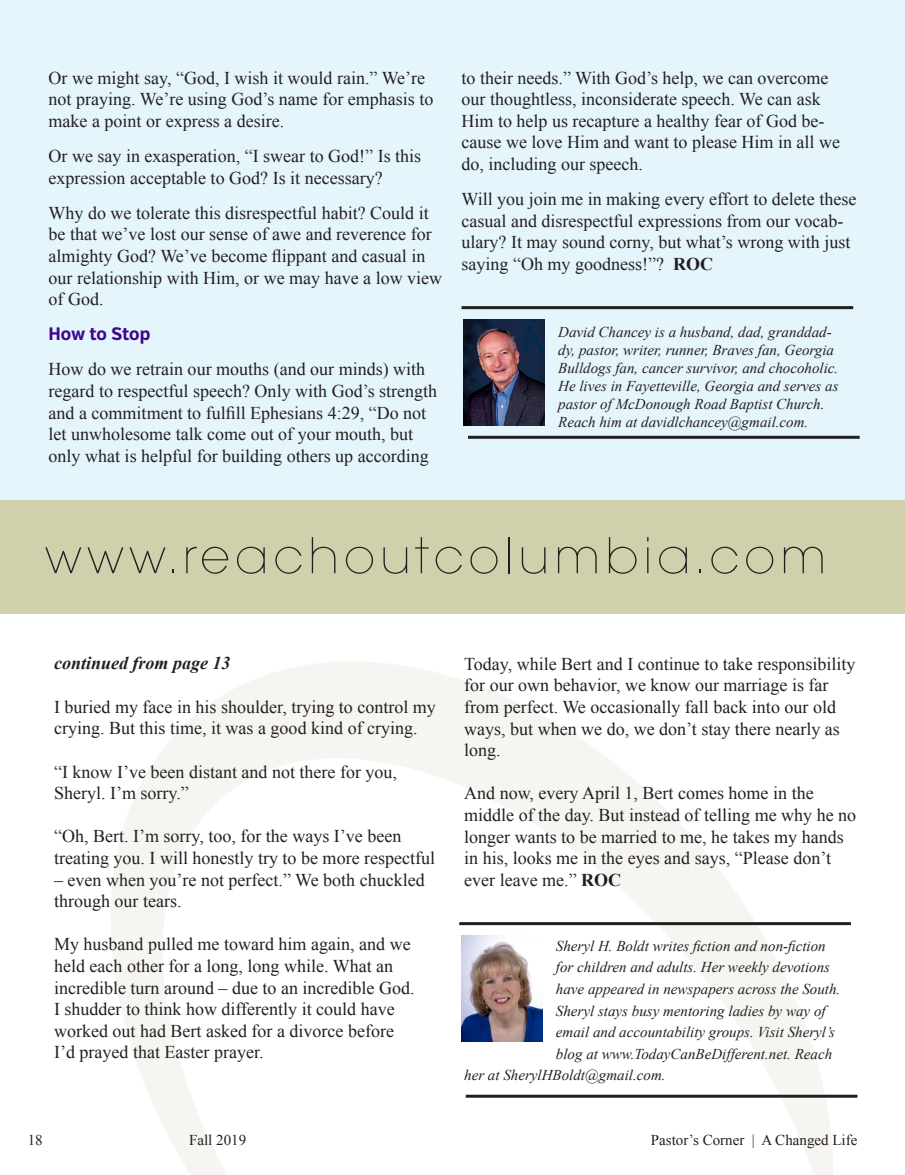
<style>
.page{position:relative;width:905px;height:1175px;background:#fff}
.page>*{position:absolute;margin:0;border:0;box-sizing:border-box;transform-origin:0 0}
.t1{font:200 54px "Avant Garde Gothic Itc T";letter-spacing:.09em;color:#231f20}
.t2{font:18px/21.6px "Times New Roman";color:#231f20}
.t3{font:italic 700 18px "Times New Roman";color:#231f20}
.t4{font:700 18px "Verb Cond";letter-spacing:-.005em;color:#40068b}
.t5{font:italic 15px/18px "Times New Roman";color:#231f20}
.t6{font:15px "Times New Roman";color:#231f20}
.s1{font-weight:700}
</style>
<div class="page">
<svg style="left:111px;top:662px;width:412px;height:322px;fill:#f7f5f2"></svg>
<svg style="left:117px;top:706px;width:741px;height:468px"></svg>
<div style="left:0;top:0;width:904px;height:526px;background:#e5f5fc"></div>
<div style="left:0;top:500px;width:904px;height:114px;background:#d0d1ac"></div>
<img style="left:463px;top:319px;width:81px;height:107px">
<hr style="left:468px;top:436px;width:391px;height:3px;background:#231f20">
<hr style="left:461px;top:306px;width:392px;height:3px;background:#231f20">
<img style="left:461px;top:935px;width:81px;height:106px">
<hr style="left:465px;top:1094px;width:392px;height:3px;background:#231f20">
<hr style="left:459px;top:922px;width:391px;height:3px;background:#231f20">
<p class="t2" style="left:49px;top:66px;width:386px">Or we might say, “God, I wish it would rain.” We’re not praying. We’re using God’s name for emphasis to make a point or express a desire.</p>
<p class="t2" style="left:49px;top:145px;width:374px">Or we say in exasperation, “I swear to God!” Is this expression acceptable to God? Is it necessary?</p>
<p class="t2" style="left:49px;top:201px;width:395px">Why do we tolerate this disrespectful habit? Could it be that we’ve lost our sense of awe and reverence for almighty God? We’ve become flippant and casual in our relationship with Him, or we may have a low view of God.</p>
<p class="t4" style="left:49px;top:323px;width:103px">How to Stop</p>
<p class="t2" style="left:49px;top:358px;width:390px">How do we retrain our mouths (and our minds) with regard to respectful speech? Only with God’s strength and a commitment to fulfill Ephesians 4:29, “Do not let unwholesome talk come out of your mouth, but only what is helpful for building others up according</p>
<p class="t2" style="left:461px;top:66px;width:380px">to their needs.” With God’s help, we can overcome our thoughtless, inconsiderate speech. We can ask Him to help us recapture a healthy fear of God be&shy;cause we love Him and want to please Him in all we do, including our speech.</p>
<p class="t2" style="left:461px;top:188px;width:396px">Will you join me in making every effort to delete these casual and disrespectful expressions from our vocab&shy;ulary? It may sound corny, but what’s wrong with just saying “Oh my goodness!”? <span class="s1">ROC</span></p>
<p class="t5" style="left:558px;top:322px;width:282px">David Chancey is a husband, dad, granddad&shy;dy, pastor, writer, runner, Braves fan, Georgia Bulldogs fan, cancer survivor, and chocoholic.<br>He lives in Fayetteville, Georgia and serves as pastor of McDonough Road Baptist Church.<br>Reach him at davidlchancey@gmail.com.</p>
<p class="t1" style="left:45px;top:523px;width:783px">www.reachoutcolumbia.com</p>
<p class="t3" style="left:54px;top:651px;width:178px">continued from page 13</p>
<p class="t2" style="left:54px;top:695px;width:383px">I buried my face in his shoulder, trying to control my crying. But this time, it was a good kind of crying.</p>
<p class="t2" style="left:54px;top:760px;width:344px">“I know I’ve been distant and not there for you,<br>Sheryl. I’m sorry.”</p>
<p class="t2" style="left:54px;top:825px;width:382px">“Oh, Bert. I’m sorry, too, for the ways I’ve been treating you. I will honestly try to be more respectful</p>
<p class="t2" style="left:54px;top:868px;width:372px">– even when you’re not perfect.” We both chuckled through our tears.</p>
<p class="t2" style="left:54px;top:933px;width:362px">My husband pulled me toward him again, and we held each other for a long, long while. What an incredible turn around – due to an incredible God.<br>I shudder to think how differently it could have worked out had Bert asked for a divorce before I’d prayed that Easter prayer.</p>
<p class="t6" style="left:28px;top:1129px;width:16px">18</p>
<p class="t6" style="left:189px;top:1129px;width:59px">Fall 2019</p>
<p class="t2" style="left:464px;top:652px;width:393px">Today, while Bert and I continue to take responsibility for our own behavior, we know our marriage is far from perfect. We occasionally fall back into our old ways, but when we do, we don’t stay there nearly as long.</p>
<p class="t2" style="left:464px;top:782px;width:393px">And now, every April 1, Bert comes home in the middle of the day. But instead of telling me why he no longer wants to be married to me, he takes my hands in his, looks me in the eyes and says, “Please don’t ever leave me.” <span class="s1">ROC</span></p>
<p class="t5" style="left:556px;top:936px;width:271px">Sheryl H. Boldt writes fiction and non-fiction</p>
<p class="t5" style="left:556px;top:958px;width:275px">for children and adults. Her weekly devotions</p>
<p class="t5" style="left:556px;top:979px;width:286px">have appeared in newspapers across the South.</p>
<p class="t5" style="left:556px;top:1001px;width:271px">Sheryl stays busy mentoring ladies by way of</p>
<p class="t5" style="left:556px;top:1022px;width:280px">email and accountability groups. Visit Sheryl’s</p>
<p class="t5" style="left:556px;top:1044px;width:278px">blog at www.TodayCanBeDifferent.net. Reach</p>
<p class="t5" style="left:464px;top:1066px;width:203px">her at SherylHBoldt@gmail.com.</p>
<p class="t6" style="left:651px;top:1129px;width:208px">Pastor’s Corner | A Changed Life</p>
</div>
